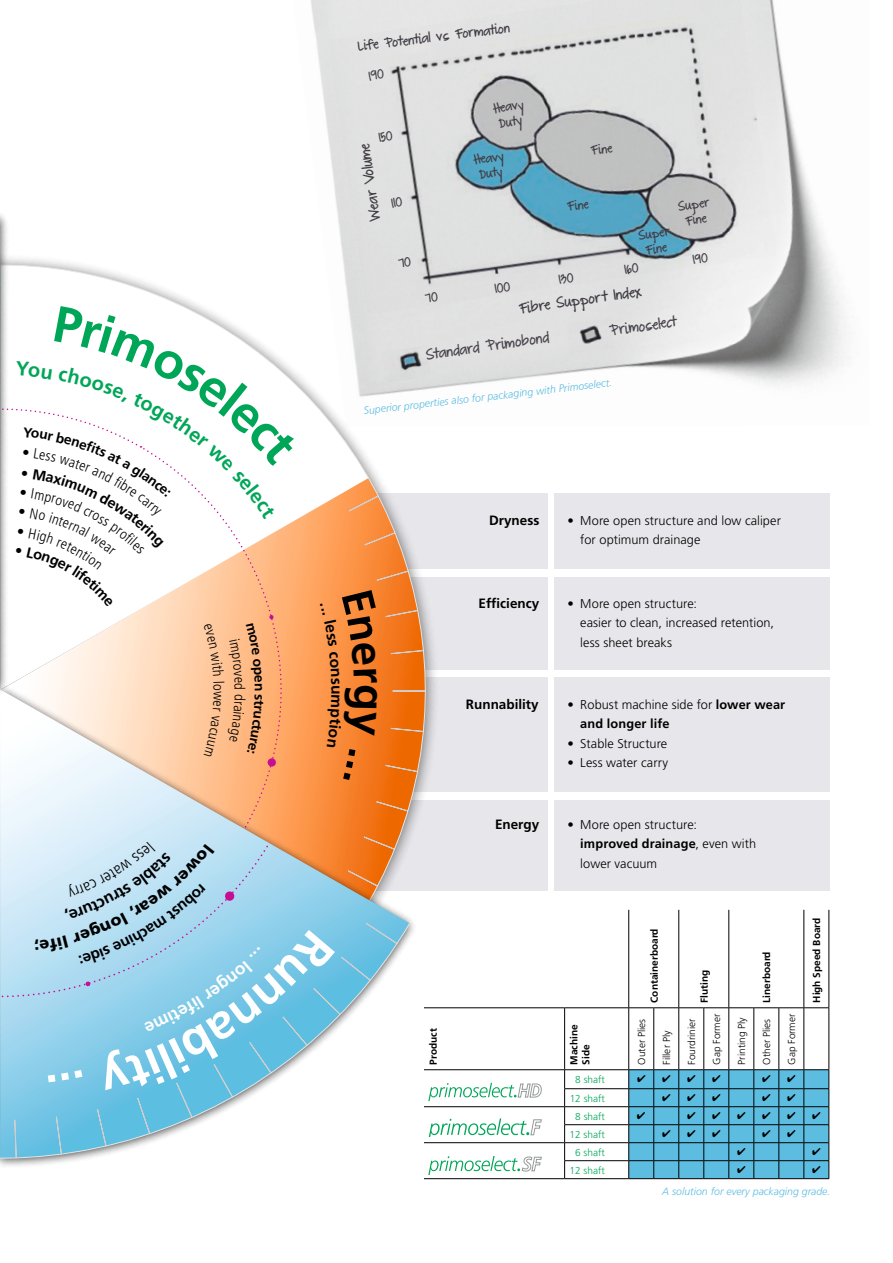
<style>
.page{position:relative;width:893px;height:1263px;background:#fff}
.page>*{position:absolute;margin:0;border:0;box-sizing:border-box;transform-origin:0 0}
.t1{font:700 17.55px "Frutiger";color:#000}
.t2{font:300 condensed 16.35px "Frutiger";color:#000}
.t3{font:700 15.6px "Frutiger";color:#000}
.t4{font:700 13.5px "Frutiger";color:#000}
.t5{font:700 13.05px "The Great Escape";color:#4b464e}
.t6{font:300 12.75px/19.5px "Frutiger";letter-spacing:.005em;color:#000}
.t7{font:700 12.75px/19.5px "Frutiger";letter-spacing:.01em;color:#000}
.t8{font:700 12px "The Great Escape";color:#4b464e}
.t9{font:700 11.4px/15.6px "The Great Escape";color:#4b464e;text-align:center}
.t10{font:italic 300 10.5px "Frutiger";color:#5dbde1}
.t11{font:300 10.05px "Frutiger";color:#000}
.t12{font:700 10.05px/12.1px "Frutiger";color:#000}
.t13{font:300 10.05px "Frutiger";color:#00a658}
.s1{font-weight:300}
.s2{font-weight:700}
</style>
<div class="page">
<div style="left:554px;top:493px;width:276px;height:75px;background:#e7e7eb"></div>
<div style="left:554px;top:577px;width:276px;height:93px;background:#e7e7eb"></div>
<div style="left:554px;top:677px;width:276px;height:115px;background:#e7e7eb"></div>
<div style="left:554px;top:800px;width:276px;height:90px;background:#e7e7eb"></div>
<hr style="left:628px;top:910px;width:1px;height:97px;background:#000">
<hr style="left:678px;top:910px;width:1px;height:97px;background:#000">
<hr style="left:728px;top:910px;width:1px;height:97px;background:#000">
<hr style="left:803px;top:910px;width:1px;height:97px;background:#000">
<hr style="left:829px;top:910px;width:1px;height:97px;background:#000">
<hr style="left:565px;top:1007px;width:64px;height:1px;background:#000">
<hr style="left:628px;top:1008px;width:1px;height:61px;background:#000">
<hr style="left:653px;top:1008px;width:1px;height:61px;background:#000">
<hr style="left:678px;top:1008px;width:1px;height:61px;background:#000">
<hr style="left:703px;top:1008px;width:1px;height:61px;background:#000">
<hr style="left:728px;top:1008px;width:1px;height:61px;background:#000">
<hr style="left:753px;top:1008px;width:1px;height:61px;background:#000">
<hr style="left:778px;top:1008px;width:1px;height:61px;background:#000">
<svg style="left:629px;top:1007px;width:200px;height:1px"></svg>
<hr style="left:803px;top:1008px;width:1px;height:61px;background:#000">
<hr style="left:829px;top:1008px;width:1px;height:61px;background:#000">
<hr style="left:565px;top:1069px;width:64px;height:1px;background:#000">
<hr style="left:564px;top:1088px;width:65px;height:1px;background:#000">
<hr style="left:565px;top:1106px;width:64px;height:1px;background:#000">
<hr style="left:564px;top:1124px;width:65px;height:1px;background:#000">
<hr style="left:565px;top:1142px;width:64px;height:1px;background:#000">
<hr style="left:564px;top:1160px;width:65px;height:1px;background:#000">
<hr style="left:565px;top:1178px;width:64px;height:1px;background:#000">
<svg style="left:454px;top:493px;width:146px;height:687px;fill:#e7e7eb"></svg>
<svg style="left:411px;top:493px;width:76px;height:684px"></svg>
<svg style="left:411px;top:559px;width:43px;height:621px"></svg>
<svg style="left:0;top:689px;width:420px;height:484px"></svg>
<img style="left:311px;top:0;width:538px;height:391px">
<img style="left:328px;top:0;width:448px;height:314px">
<img style="left:411px;top:346px;width:20px;height:37px">
<img style="left:566px;top:317px;width:49px;height:37px">
<svg style="left:628px;top:1069px;width:202px;height:110px;background:#54a9c9"></svg>
<svg style="left:368px;top:69px;width:16px;height:12px"></svg>
<svg style="left:378px;top:130px;width:15px;height:12px"></svg>
<svg style="left:0;top:197px;width:411px;height:919px"></svg>
<svg style="left:425px;top:292px;width:13px;height:11px"></svg>
<svg style="left:494px;top:282px;width:16px;height:11px"></svg>
<svg style="left:558px;top:272px;width:16px;height:12px"></svg>
<svg style="left:624px;top:263px;width:15px;height:12px"></svg>
<svg style="left:692px;top:253px;width:16px;height:11px"></svg>
<p class="t8" style="left:357px;top:40px;width:155px;rotate:-7deg">Life Potential vs Formation</p>
<p class="t5" style="left:368px;top:221px;width:79px;rotate:-98deg">Wear Volume</p>
<p class="t9" style="left:492px;top:101px;width:32px;rotate:-8deg">Heavy<br>Duty</p>
<p class="t9" style="left:472px;top:153px;width:32px;rotate:-8deg">Heavy<br>Duty</p>
<p class="t9" style="left:590px;top:143px;width:23px;rotate:-8deg">Fine</p>
<p class="t9" style="left:566px;top:199px;width:23px;rotate:-8deg">Fine</p>
<p class="t9" style="left:678px;top:199px;width:32px;rotate:-8deg">Super<br>Fine</p>
<p class="t9" style="left:638px;top:228px;width:32px;rotate:-8deg">Super<br>Fine</p>
<p class="t5" style="left:518px;top:302px;width:125px;rotate:-8deg">Fibre Suppor t Index</p>
<p class="t5" style="left:609px;top:324px;width:69px;rotate:-8deg">Primoselect</p>
<p class="t5" style="left:426px;top:348px;width:125px;rotate:-8deg">Standard Primobond</p>
<p class="t10" style="left:363px;top:404px;width:251px;rotate:-6deg">Superior properties also for packaging with Primoselect.</p>
<p class="t2" style="left:253px;top:676px;width:9px;rotate:90deg">o</p>
<h1 class="t1" style="left:387px;top:673px;width:12px;rotate:90deg">u</h1>
<p class="t2" style="left:277px;top:676px;width:9px;rotate:90deg">d</p>
<p class="t3" style="left:346px;top:685px;width:11px;rotate:90deg">u</p>
<p class="t4" style="left:489px;top:512px;width:52px">Dryness</p>
<p class="t6" style="left:580px;top:510px;width:202px;text-indent:-13px">• More open structure and low caliper for optimum drainage</p>
<p class="t4" style="left:479px;top:595px;width:62px">Efficiency</p>
<p class="t6" style="left:580px;top:593px;width:195px;text-indent:-13px">• More open structure:<br>easier to clean, increased retention, less sheet breaks</p>
<p class="t4" style="left:466px;top:697px;width:74px">Runnability</p>
<p class="t7" style="left:580px;top:694px;width:206px;text-indent:-13px"><span class="s1">• Robust machine side for</span> lower wear and longer life</p>
<p class="t6" style="left:568px;top:733px;width:101px">• Stable Structure</p>
<p class="t6" style="left:568px;top:753px;width:102px">• Less water carry</p>
<p class="t4" style="left:495px;top:816px;width:46px">Energy</p>
<p class="t6" style="left:580px;top:814px;width:177px;text-indent:-13px">• More open structure: <span class="s2">improved drainage</span>, even with lower vacuum</p>
<p class="t12" style="left:648px;top:1003px;width:76px;rotate:-90deg">Containerboard</p>
<p class="t12" style="left:427px;top:1065px;width:38px;rotate:-90deg">Product</p>
<p class="t12" style="left:568px;top:1065px;width:42px;rotate:-90deg">Machine<br>Side</p>
<p class="t11" style="left:636px;top:1065px;width:47px;rotate:-90deg">Outer Plies</p>
<p class="t11" style="left:661px;top:1065px;width:36px;rotate:-90deg">Filler Ply</p>
<p class="t13" style="left:575px;top:1073px;width:31px">8 shaft</p>
<p class="t13" style="left:570px;top:1092px;width:37px">12 shaft</p>
<p class="t13" style="left:575px;top:1110px;width:31px">8 shaft</p>
<p class="t13" style="left:570px;top:1128px;width:37px">12 shaft</p>
<p class="t13" style="left:575px;top:1146px;width:31px">6 shaft</p>
<p class="t13" style="left:570px;top:1164px;width:37px">12 shaft</p>
<p class="t12" style="left:698px;top:1003px;width:35px;rotate:-90deg">Fluting</p>
<p class="t12" style="left:761px;top:1003px;width:53px;rotate:-90deg">Linerboard</p>
<p class="t11" style="left:686px;top:1065px;width:48px;rotate:-90deg">Fourdrinier</p>
<p class="t11" style="left:711px;top:1065px;width:52px;rotate:-90deg">Gap Former</p>
<p class="t11" style="left:736px;top:1065px;width:49px;rotate:-90deg">Printing Ply</p>
<p class="t11" style="left:761px;top:1065px;width:47px;rotate:-90deg">Other Plies</p>
<p class="t11" style="left:786px;top:1065px;width:52px;rotate:-90deg">Gap Former</p>
<p class="t12" style="left:811px;top:1003px;width:86px;rotate:-90deg">High Speed Board</p>
<p class="t10" style="left:662px;top:1185px;width:170px">A solution for every packaging grade.</p>
</div>
